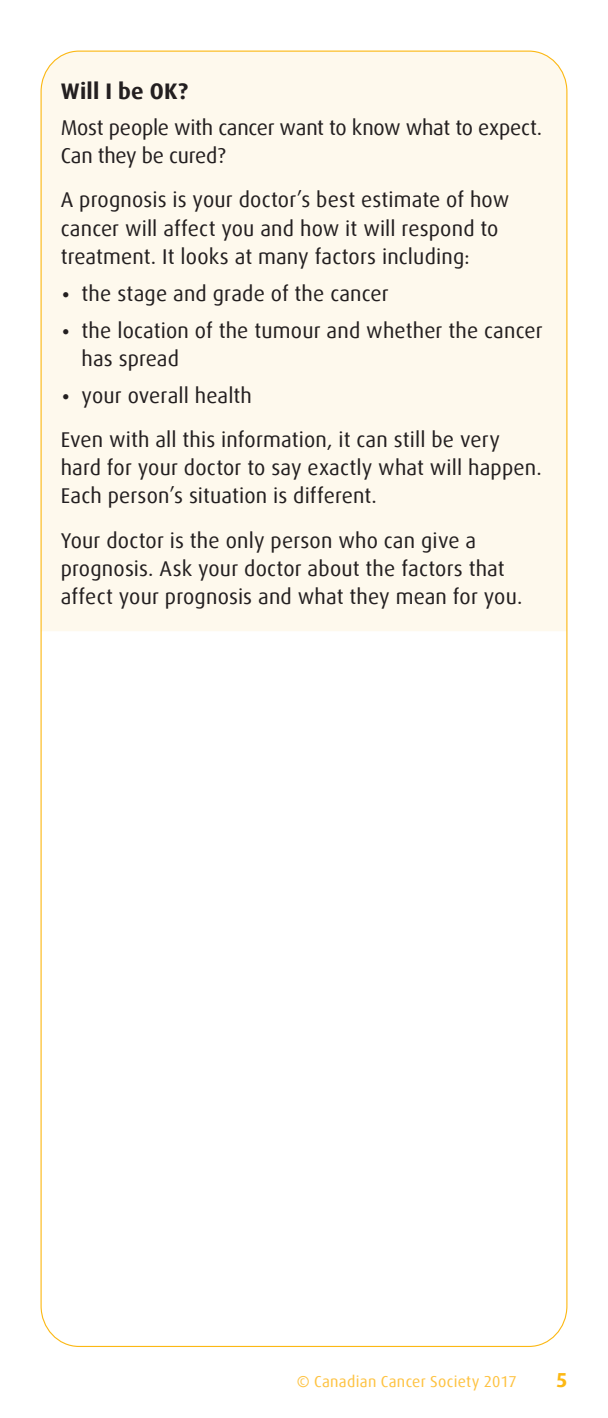
<style>
.page{position:relative;width:608px;height:1418px;background:#fff}
.page>*{position:absolute;margin:0;border:0;box-sizing:border-box;transform-origin:0 0}
.t1{font:700 22.5px "Dax Offc";letter-spacing:.01em;color:#231f20}
.t2{font:21.38px/28.1px "Dax Offc";letter-spacing:.005em;color:#231f20}
.t3{font:700 20.25px "Dax Offc";color:#fcb814}
.t4{font:15.75px "Dax Offc";letter-spacing:.02em;color:#fec240}
.s1{font-family:"Garamond";font-size:20.25px}
</style>
<div class="page">
<div style="left:42px;top:51px;width:524px;height:580px;background:#fef9ed"></div>
<p class="t1" style="left:61px;top:76px;width:129px">Will I be OK?</p>
<p class="t2" style="left:61px;top:114px;width:483px">Most people with cancer want to know what to expect.<br>Can they be cured?</p>
<p class="t2" style="left:61px;top:186px;width:450px">A prognosis is your doctor’s best estimate of how cancer will affect you and how it will respond to treatment. It looks at many factors including:</p>
<p class="t2" style="left:61px;top:279px;width:329px"><span class="s1">•</span> the stage and grade of the cancer</p>
<p class="t2" style="left:82px;top:316px;width:462px;text-indent:-21px"><span class="s1">•</span> the location of the tumour and whether the cancer has spread</p>
<p class="t2" style="left:61px;top:373px;width:440px;line-height:44.3px"><span class="s1">•</span> your overall health<br>Even with all this information, it can still be very</p>
<p class="t2" style="left:61px;top:454px;width:482px">hard for your doctor to say exactly what will happen.<br>Each person’s situation is different.</p>
<p class="t2" style="left:61px;top:526px;width:463px">Your doctor is the only person who can give a prognosis. Ask your doctor about the factors that affect your prognosis and what they mean for you.</p>
<p class="t4" style="left:297px;top:1371px;width:221px">© Canadian Cancer Society 2017</p>
<p class="t3" style="left:556px;top:1366px;width:13px">5</p>
</div>
